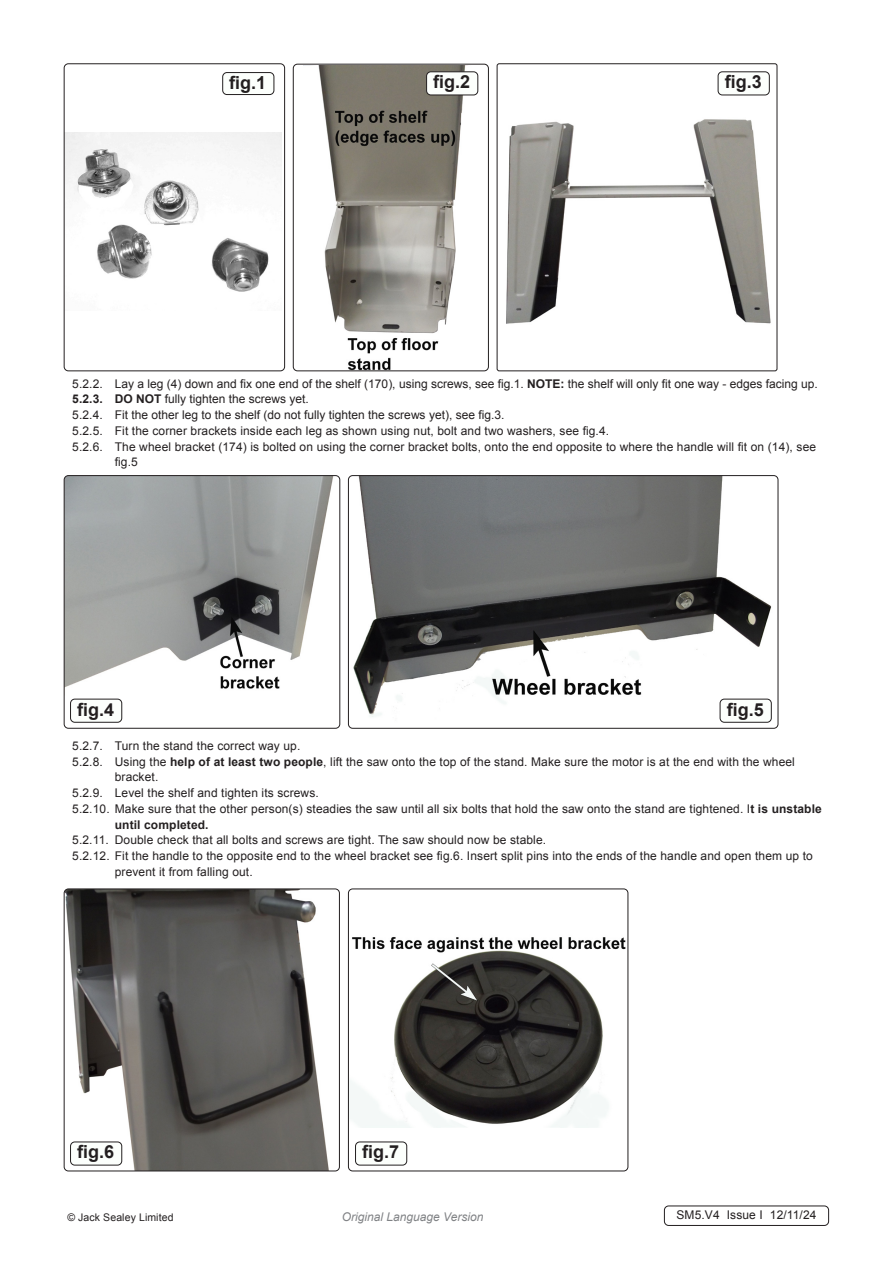
<style>
.page{position:relative;width:893px;height:1263px;background:#fff}
.page>*{position:absolute;margin:0;border:0;box-sizing:border-box;transform-origin:0 0}
.t1{font:700 18px "Arial";color:#231f20}
.Body__Footer{font:12px/15.8px "Arial";letter-spacing:.01em;color:#231f20}
.t2{font:italic 12px "Arial";color:#808285}
.Body__Justified__7pt{font:10.5px "Arial";letter-spacing:.01em;color:#231f20}
.s1{font-weight:700}
</style>
<div class="page">
<img style="left:64px;top:476px;width:276px;height:213px">
<div style="left:64px;top:475px;width:276px;height:254px;border:1px solid #231f20;border-radius:4px"></div>
<img style="left:353px;top:476px;width:425px;height:246px">
<div style="left:348px;top:475px;width:430px;height:254px;border:1px solid #231f20;border-radius:4px"></div>
<div style="left:70px;top:699px;width:52px;height:24px;border:1px solid #231f20;border-radius:4px"></div>
<div style="left:720px;top:699px;width:51px;height:23px;background:#fcfffc;border-radius:4px"></div>
<div style="left:720px;top:699px;width:52px;height:24px;border:1px solid #231f20;border-radius:4px"></div>
<img style="left:350px;top:937px;width:276px;height:190px">
<div style="left:348px;top:888px;width:280px;height:283px;border:1px solid #231f20;border-radius:4px"></div>
<img style="left:64px;top:890px;width:275px;height:281px">
<div style="left:64px;top:888px;width:276px;height:283px;border:1px solid #231f20;border-radius:4px"></div>
<div style="left:71px;top:1142px;width:51px;height:23px;background:#fcfffc;border-radius:4px"></div>
<div style="left:70px;top:1141px;width:52px;height:24px;border:1px solid #231f20;border-radius:4px"></div>
<div style="left:355px;top:1141px;width:52px;height:24px;border:1px solid #231f20;border-radius:4px"></div>
<img style="left:66px;top:133px;width:215px;height:159px">
<div style="left:64px;top:63px;width:221px;height:308px;border:1px solid #231f20;border-radius:4px"></div>
<img style="left:318px;top:66px;width:160px;height:303px">
<div style="left:293px;top:64px;width:196px;height:307px;border:1px solid #231f20;border-radius:4px"></div>
<img style="left:506px;top:119px;width:265px;height:205px">
<div style="left:497px;top:63px;width:280px;height:308px;border:1px solid #231f20;border-radius:2px"></div>
<div style="left:222px;top:72px;width:52px;height:23px;border:1px solid #231f20;border-radius:4px"></div>
<div style="left:427px;top:72px;width:51px;height:23px;background:#fcfffc;border-radius:4px"></div>
<div style="left:426px;top:71px;width:52px;height:24px;border:1px solid #231f20;border-radius:4px"></div>
<div style="left:718px;top:71px;width:52px;height:24px;border:1px solid #231f20;border-radius:4px"></div>
<div style="left:664px;top:1205px;width:165px;height:21px;border:1px solid #231f20;border-radius:4px"></div>
<p class="t1" style="left:229px;top:71px;width:39px">fig.1</p>
<p class="t1" style="left:433px;top:70px;width:39px">fig.2</p>
<p class="t1" style="left:725px;top:70px;width:39px">fig.3</p>
<p class="Body__Footer" style="left:72px;top:376px;width:747px">5.2.2. Lay a leg (4) down and fix one end of the shelf (170), using screws, see fig.1. <span class="s1">NOTE:</span> the shelf will only fit one way - edges facing up.</p>
<p class="Body__Footer" style="left:72px;top:391px;width:238px"><span class="s1">5.2.3. DO NOT</span> fully tighten the screws yet.</p>
<p class="Body__Footer" style="left:72px;top:407px;width:434px">5.2.4. Fit the other leg to the shelf (do not fully tighten the screws yet), see fig.3.</p>
<p class="Body__Footer" style="left:72px;top:423px;width:538px">5.2.5. Fit the corner brackets inside each leg as shown using nut, bolt and two washers, see fig.4.</p>
<p class="Body__Footer" style="left:115px;top:439px;width:703px;text-indent:-43px">5.2.6. The wheel bracket (174) is bolted on using the corner bracket bolts, onto the end opposite to where the handle will fit on (14), see fig.5</p>
<p class="t1" style="left:77px;top:697px;width:39px">fig.4</p>
<p class="t1" style="left:727px;top:697px;width:39px">fig.5</p>
<p class="Body__Footer" style="left:72px;top:738px;width:230px">5.2.7. Turn the stand the correct way up.</p>
<p class="Body__Footer" style="left:115px;top:754px;width:682px;text-indent:-43px">5.2.8. Using the <span class="s1">help of at least two people</span>, lift the saw onto the top of the stand. Make sure the motor is at the end with the wheel bracket.</p>
<p class="Body__Footer" style="left:72px;top:785px;width:248px">5.2.9. Level the shelf and tighten its screws.</p>
<p class="Body__Footer" style="left:115px;top:801px;width:709px;text-indent:-43px">5.2.10. Make sure that the other person(s) steadies the saw until all six bolts that hold the saw onto the stand are tightened. I<span class="s1">t is unstable until completed.</span></p>
<p class="Body__Footer" style="left:72px;top:832px;width:475px">5.2.11. Double check that all bolts and screws are tight. The saw should now be stable.</p>
<p class="Body__Footer" style="left:115px;top:848px;width:700px;text-indent:-43px">5.2.12. Fit the handle to the opposite end to the wheel bracket see fig.6. Insert split pins into the ends of the handle and open them up to prevent it from falling out.</p>
<p class="t1" style="left:77px;top:1140px;width:39px">fig.6</p>
<p class="t1" style="left:362px;top:1140px;width:39px">fig.7</p>
<p class="Body__Justified__7pt" style="left:67px;top:1210px;width:108px">© Jack Sealey Limited</p>
<p class="t2" style="left:342px;top:1209px;width:143px">Original Language Version</p>
<p class="Body__Footer" style="left:676px;top:1207px;width:142px">SM5.V4 Issue I 12/11/24</p>
</div>
